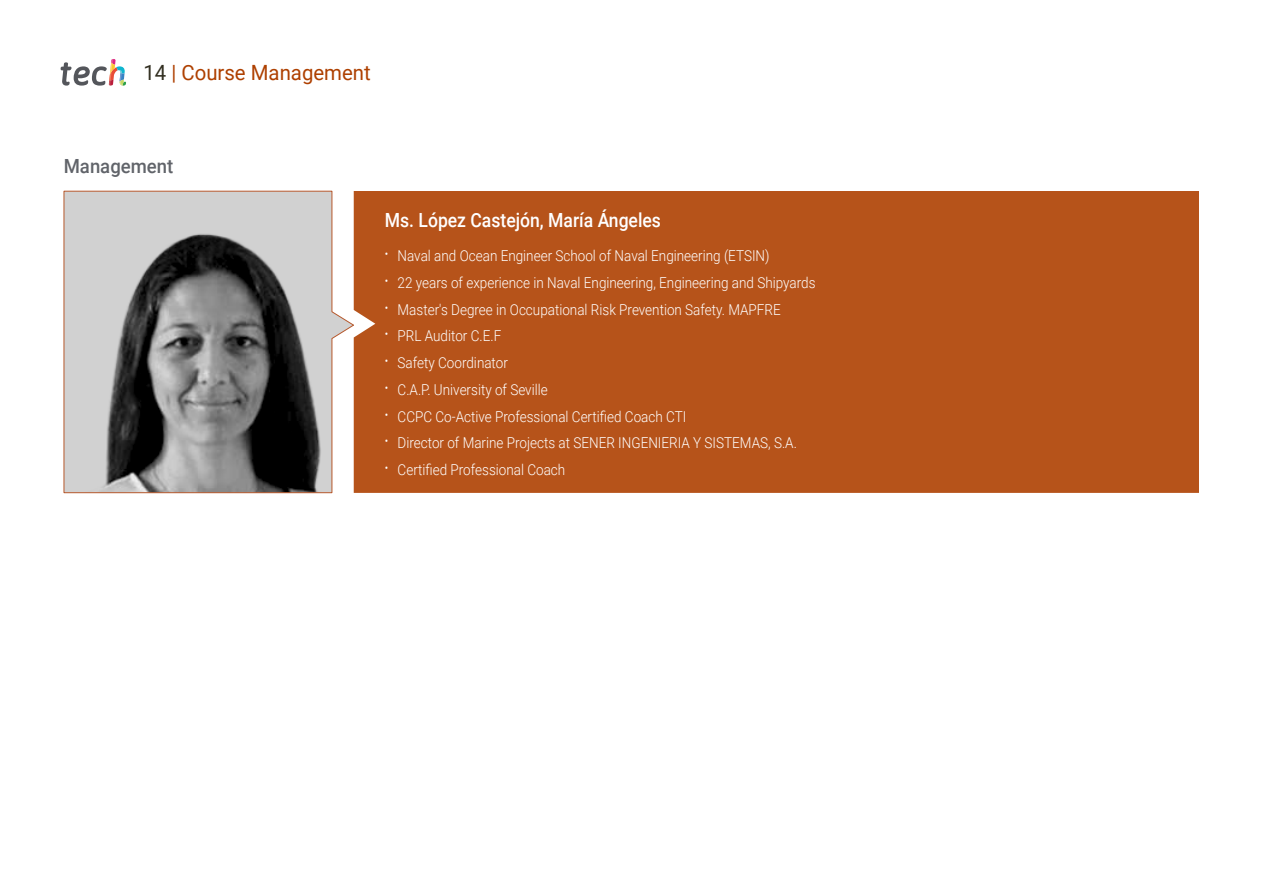
<style>
.page{position:relative;width:1263px;height:893px;background:#fff}
.page>*{position:absolute;margin:0;border:0;box-sizing:border-box;transform-origin:0 0}
.t1{font:21px "Roboto";color:#ae4000}
.t2{font:500 19.5px "Roboto";color:#fff;scale:.9 1}
.t3{font:500 19.5px "Roboto";color:#61646a;scale:.95 1}
.t4{font:300 15px "Roboto";color:#fff;scale:.9 1}
.s1{color:#312e20}
</style>
<div class="page">
<svg style="left:61px;top:59px;width:65px;height:27px"></svg>
<div style="left:354px;top:191px;width:845px;height:302px;background:#b6531a"></div>
<svg style="left:64px;top:191px;width:290px;height:302px;background:#939292"></svg>
<h1 class="t1" style="left:144px;top:57px;width:229px"><span class="s1">14</span> | Course Management</h1>
<h2 class="t3" style="left:64px;top:152px;width:117px">Management</h2>
<h2 class="t2" style="left:385px;top:206px;width:308px">Ms. López Castejón, María Ángeles</h2>
<p class="t4" style="left:385px;top:245px;width:429px"><sup>•</sup> Naval and Ocean Engineer School of Naval Engineering (ETSIN)</p>
<p class="t4" style="left:385px;top:272px;width:480px"><sup>•</sup> 22 years of experience in Naval Engineering, Engineering and Shipyards</p>
<p class="t4" style="left:385px;top:299px;width:441px"><sup>•</sup> Master's Degree in Occupational Risk Prevention Safety. MAPFRE</p>
<p class="t4" style="left:385px;top:325px;width:131px"><sup>•</sup> PRL Auditor C.E.F</p>
<p class="t4" style="left:385px;top:352px;width:138px"><sup>•</sup> Safety Coordinator</p>
<p class="t4" style="left:385px;top:379px;width:183px"><sup>•</sup> C.A.P. University of Seville</p>
<p class="t4" style="left:385px;top:406px;width:336px"><sup>•</sup> CCPC Co-Active Professional Certified Coach CTI</p>
<p class="t4" style="left:385px;top:432px;width:459px"><sup>•</sup> Director of Marine Projects at SENER INGENIERIA Y SISTEMAS, S.A.</p>
<p class="t4" style="left:385px;top:459px;width:202px"><sup>•</sup> Certified Professional Coach</p>
</div>
